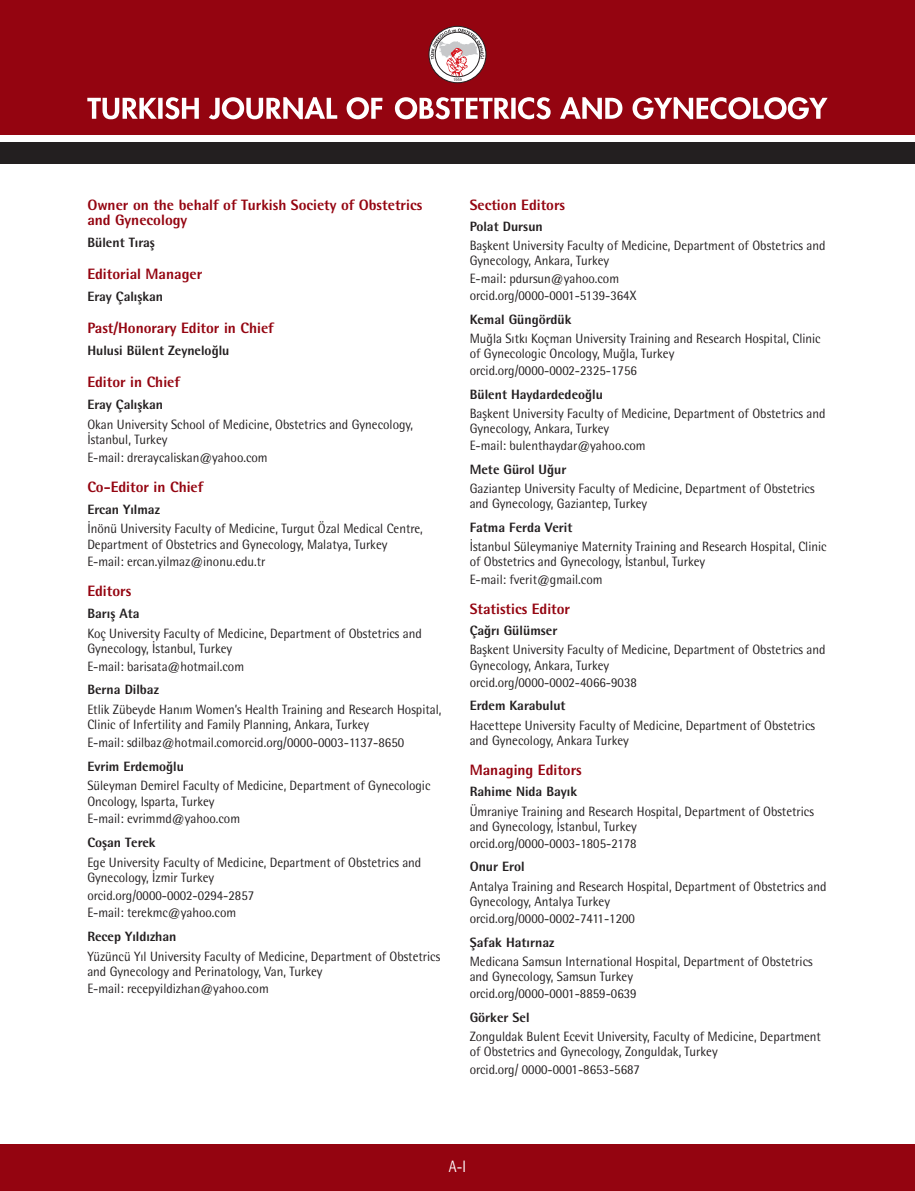
<style>
.page{position:relative;width:915px;height:1191px;background:#fff}
.page>*{position:absolute;margin:0;border:0;box-sizing:border-box;transform-origin:0 0}
.t1{font:16.5px "Rotis Semi Sans Std";color:#fff;scale:.83 1}
.KIRMIZI_BOARD{font:800 15px/15.3px "Rotis Semi Sans Std";color:#940410}
.BOARD{font:13.5px/15.1px "Rotis Semi Sans Std";color:#231f20;scale:.95 1}
.BOARD_BASLIK{font:800 13.5px "Rotis Semi Sans Std";color:#231f20}
</style>
<div class="page">
<div style="left:0;top:0;width:914px;height:135px;background:#940410"></div>
<div style="left:0;top:142px;width:914px;height:22px;background:#231f20"></div>
<div style="left:428px;top:26px;width:58px;height:57px;border:1px solid #231f20;border-radius:50%"></div>
<svg style="left:430px;top:29px;width:54px;height:52px"></svg>
<svg style="left:395px;top:97px;width:432px;height:22px"></svg>
<svg style="left:87px;top:97px;width:295px;height:22px"></svg>
<div style="left:0;top:1144px;width:914px;height:47px;background:#940410"></div>
<p class="KIRMIZI_BOARD" style="left:87px;top:196px;width:336px">Owner on the behalf of Turkish Society of Obstetrics and Gynecology</p>
<p class="BOARD_BASLIK" style="left:87px;top:233px;width:69px">Bülent Tıraş</p>
<p class="KIRMIZI_BOARD" style="left:87px;top:266px;width:116px">Editorial Manager</p>
<p class="BOARD_BASLIK" style="left:87px;top:288px;width:77px">Eray Çalışkan</p>
<p class="KIRMIZI_BOARD" style="left:87px;top:320px;width:188px">Past/Honorary Editor in Chief</p>
<p class="BOARD_BASLIK" style="left:87px;top:342px;width:143px">Hulusi Bülent Zeyneloğlu</p>
<p class="KIRMIZI_BOARD" style="left:87px;top:374px;width:94px">Editor in Chief</p>
<p class="BOARD_BASLIK" style="left:87px;top:396px;width:77px">Eray Çalışkan</p>
<p class="BOARD" style="left:87px;top:416px;width:344px">Okan University School of Medicine, Obstetrics and Gynecology,<br>İstanbul, Turkey</p>
<p class="BOARD" style="left:87px;top:449px;width:191px">E-mail: dreraycaliskan@yahoo.com</p>
<p class="KIRMIZI_BOARD" style="left:87px;top:479px;width:118px">Co-Editor in Chief</p>
<p class="BOARD_BASLIK" style="left:87px;top:500px;width:74px">Ercan Yılmaz</p>
<p class="BOARD" style="left:87px;top:521px;width:354px">İnönü University Faculty of Medicine, Turgut Özal Medical Centre,<br>Department of Obstetrics and Gynecology, Malatya, Turkey</p>
<p class="BOARD" style="left:87px;top:554px;width:189px">E-mail: ercan.yilmaz@inonu.edu.tr</p>
<p class="KIRMIZI_BOARD" style="left:87px;top:583px;width:45px">Editors</p>
<p class="BOARD_BASLIK" style="left:87px;top:605px;width:54px">Barış Ata</p>
<p class="BOARD" style="left:87px;top:625px;width:353px">Koç University Faculty of Medicine, Department of Obstetrics and<br>Gynecology, İstanbul, Turkey</p>
<p class="BOARD" style="left:87px;top:658px;width:166px">E-mail: barisata@hotmail.com</p>
<p class="BOARD_BASLIK" style="left:87px;top:681px;width:73px">Berna Dilbaz</p>
<p class="BOARD" style="left:87px;top:701px;width:374px">Etlik Zübeyde Hanım Women’s Health Training and Research Hospital,<br>Clinic of Infertility and Family Planning, Ankara, Turkey</p>
<p class="BOARD" style="left:87px;top:734px;width:335px">E-mail: sdilbaz@hotmail.comorcid.org/0000-0003-1137-8650</p>
<p class="BOARD_BASLIK" style="left:87px;top:757px;width:98px">Evrim Erdemoğlu</p>
<p class="BOARD" style="left:87px;top:778px;width:362px">Süleyman Demirel Faculty of Medicine, Department of Gynecologic<br>Oncology, Isparta, Turkey</p>
<p class="BOARD" style="left:87px;top:811px;width:162px">E-mail: evrimmd@yahoo.com</p>
<p class="BOARD_BASLIK" style="left:87px;top:834px;width:70px">Coşan Terek</p>
<p class="BOARD" style="left:87px;top:854px;width:353px">Ege University Faculty of Medicine, Department of Obstetrics and<br>Gynecology, İzmir Turkey</p>
<p class="BOARD" style="left:87px;top:887px;width:177px">orcid.org/0000-0002-0294-2857</p>
<p class="BOARD" style="left:87px;top:904px;width:158px">E-mail: terekmc@yahoo.com</p>
<p class="BOARD_BASLIK" style="left:87px;top:927px;width:91px">Recep Yıldızhan</p>
<p class="BOARD" style="left:87px;top:948px;width:373px">Yüzüncü Yıl University Faculty of Medicine, Department of Obstetrics and Gynecology and Perinatology, Van, Turkey</p>
<p class="BOARD" style="left:87px;top:981px;width:192px">E-mail: recepyildizhan@yahoo.com</p>
<p class="KIRMIZI_BOARD" style="left:469px;top:196px;width:97px">Section Editors</p>
<p class="BOARD_BASLIK" style="left:469px;top:218px;width:75px">Polat Dursun</p>
<p class="BOARD" style="left:469px;top:238px;width:376px">Başkent University Faculty of Medicine, Department of Obstetrics and<br>Gynecology, Ankara, Turkey</p>
<p class="BOARD" style="left:469px;top:270px;width:159px">E-mail: pdursun@yahoo.com</p>
<p class="BOARD" style="left:469px;top:288px;width:177px">orcid.org/0000-0001-5139-364X</p>
<p class="BOARD_BASLIK" style="left:469px;top:310px;width:103px">Kemal Güngördük</p>
<p class="BOARD" style="left:469px;top:330px;width:371px">Muğla Sıtkı Koçman University Training and Research Hospital, Clinic of Gynecologic Oncology, Muğla, Turkey</p>
<p class="BOARD" style="left:469px;top:363px;width:177px">orcid.org/0000-0002-2325-1756</p>
<p class="BOARD_BASLIK" style="left:469px;top:385px;width:135px">Bülent Haydardedeoğlu</p>
<p class="BOARD" style="left:469px;top:406px;width:376px">Başkent University Faculty of Medicine, Department of Obstetrics and<br>Gynecology, Ankara, Turkey</p>
<p class="BOARD" style="left:469px;top:438px;width:187px">E-mail: bulenthaydar@yahoo.com</p>
<p class="BOARD_BASLIK" style="left:469px;top:461px;width:98px">Mete Gürol Uğur</p>
<p class="BOARD" style="left:469px;top:481px;width:364px">Gaziantep University Faculty of Medicine, Department of Obstetrics and Gynecology, Gaziantep, Turkey</p>
<p class="BOARD_BASLIK" style="left:469px;top:519px;width:104px">Fatma Ferda Verit</p>
<p class="BOARD" style="left:469px;top:539px;width:377px">İstanbul Süleymaniye Maternity Training and Research Hospital, Clinic of Obstetrics and Gynecology, İstanbul, Turkey</p>
<p class="BOARD" style="left:469px;top:571px;width:141px">E-mail: fverit@gmail.com</p>
<p class="KIRMIZI_BOARD" style="left:469px;top:600px;width:102px">Statistics Editor</p>
<p class="BOARD_BASLIK" style="left:469px;top:622px;width:89px">Çağrı Gülümser</p>
<p class="BOARD" style="left:469px;top:642px;width:376px">Başkent University Faculty of Medicine, Department of Obstetrics and<br>Gynecology, Ankara, Turkey</p>
<p class="BOARD" style="left:469px;top:674px;width:177px">orcid.org/0000-0002-4066-9038</p>
<p class="BOARD_BASLIK" style="left:469px;top:697px;width:97px">Erdem Karabulut</p>
<p class="BOARD" style="left:469px;top:717px;width:365px">Hacettepe University Faculty of Medicine, Department of Obstetrics and Gynecology, Ankara Turkey</p>
<p class="KIRMIZI_BOARD" style="left:469px;top:761px;width:114px">Managing Editors</p>
<p class="BOARD_BASLIK" style="left:469px;top:783px;width:109px">Rahime Nida Bayık</p>
<p class="BOARD" style="left:469px;top:803px;width:363px">Ümraniye Training and Research Hospital, Department of Obstetrics and Gynecology, İstanbul, Turkey</p>
<p class="BOARD" style="left:469px;top:835px;width:177px">orcid.org/0000-0003-1805-2178</p>
<p class="BOARD_BASLIK" style="left:469px;top:858px;width:56px">Onur Erol</p>
<p class="BOARD" style="left:469px;top:878px;width:377px">Antalya Training and Research Hospital, Department of Obstetrics and<br>Gynecology, Antalya Turkey</p>
<p class="BOARD" style="left:469px;top:911px;width:175px">orcid.org/0000-0002-7411-1200</p>
<p class="BOARD_BASLIK" style="left:469px;top:933px;width:86px">Şafak Hatırnaz</p>
<p class="BOARD" style="left:469px;top:953px;width:362px">Medicana Samsun International Hospital, Department of Obstetrics and Gynecology, Samsun Turkey</p>
<p class="BOARD" style="left:469px;top:986px;width:177px">orcid.org/0000-0001-8859-0639</p>
<p class="BOARD_BASLIK" style="left:469px;top:1008px;width:61px">Görker Sel</p>
<p class="BOARD" style="left:469px;top:1029px;width:371px">Zonguldak Bulent Ecevit University, Faculty of Medicine, Department of Obstetrics and Gynecology, Zonguldak, Turkey</p>
<p class="BOARD" style="left:469px;top:1061px;width:181px">orcid.org/ 0000-0001-8653-5687</p>
<p class="t1" style="left:449px;top:1156px;width:22px">A-I</p>
</div>
